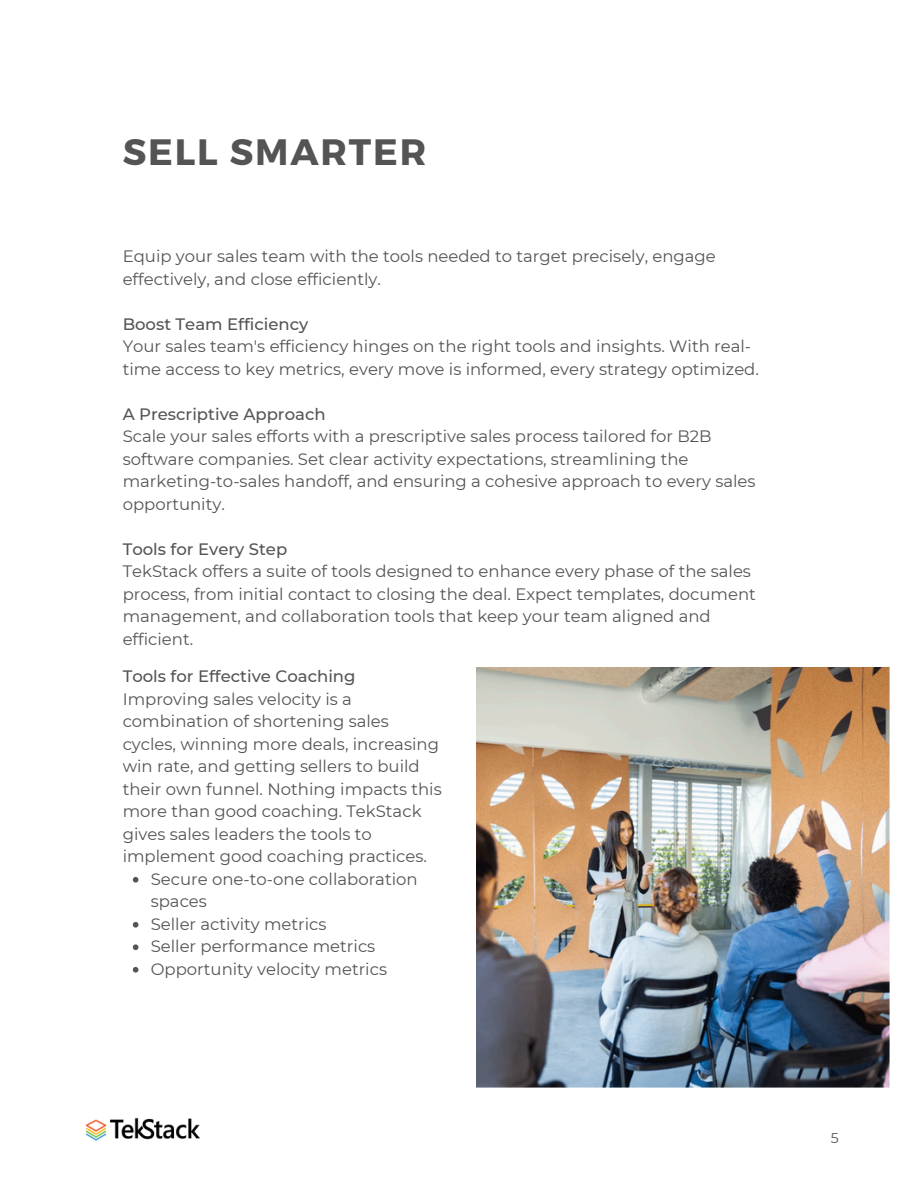
<style>
.page{position:relative;width:918px;height:1188px;background:#fff}
.page>*{position:absolute;margin:0;border:0;box-sizing:border-box;transform-origin:0 0}
.t1{font:700 36.75px "Montserrat";letter-spacing:.05em;color:#545454}
.t2{font:16.5px/22.5px "Montserrat";color:#545454}
.t3{font:500 16.5px "Montserrat";color:#545454}
.t4{font:14.1px "Montserrat";color:#545454}
</style>
<div class="page">
<img style="left:85px;top:1117px;width:115px;height:24px">
<img style="left:477px;top:667px;width:413px;height:421px">
<svg style="left:133px;top:877px;width:5px;height:6px"></svg>
<svg style="left:133px;top:922px;width:5px;height:6px"></svg>
<svg style="left:133px;top:944px;width:5px;height:6px"></svg>
<svg style="left:133px;top:967px;width:5px;height:6px"></svg>
<p class="t1" style="left:123px;top:128px;width:305px">SELL SMARTER</p>
<p class="t2" style="left:123px;top:245px;width:595px">Equip your sales team with the tools needed to target precisely, engage effectively, and close efficiently.</p>
<p class="t3" style="left:123px;top:314px;width:187px">Boost Team Efficiency</p>
<p class="t2" style="left:123px;top:335px;width:638px">Your sales team's efficiency hinges on the right tools and insights. With real&shy;time access to key metrics, every move is informed, every strategy optimized.</p>
<p class="t3" style="left:123px;top:404px;width:205px">A Prescriptive Approach</p>
<p class="t2" style="left:123px;top:425px;width:634px">Scale your sales efforts with a prescriptive sales process tailored for B2B software companies. Set clear activity expectations, streamlining the marketing-to-sales handoff, and ensuring a cohesive approach to every sales opportunity.</p>
<p class="t3" style="left:123px;top:539px;width:166px">Tools for Every Step</p>
<p class="t2" style="left:123px;top:560px;width:635px">TekStack offers a suite of tools designed to enhance every phase of the sales process, from initial contact to closing the deal. Expect templates, document management, and collaboration tools that keep your team aligned and efficient.</p>
<p class="t3" style="left:123px;top:666px;width:234px">Tools for Effective Coaching</p>
<p class="t2" style="left:123px;top:688px;width:321px">Improving sales velocity is a combination of shortening sales cycles, winning more deals, increasing win rate, and getting sellers to build their own funnel. Nothing impacts this more than good coaching. TekStack gives sales leaders the tools to implement good coaching practices.</p>
<p class="t2" style="left:151px;top:868px;width:268px">Secure one-to-one collaboration spaces</p>
<p class="t2" style="left:151px;top:913px;width:177px">Seller activity metrics</p>
<p class="t2" style="left:151px;top:935px;width:226px">Seller performance metrics</p>
<p class="t2" style="left:151px;top:958px;width:238px">Opportunity velocity metrics</p>
<p class="t4" style="left:831px;top:1130px;width:9px">5</p>
</div>
